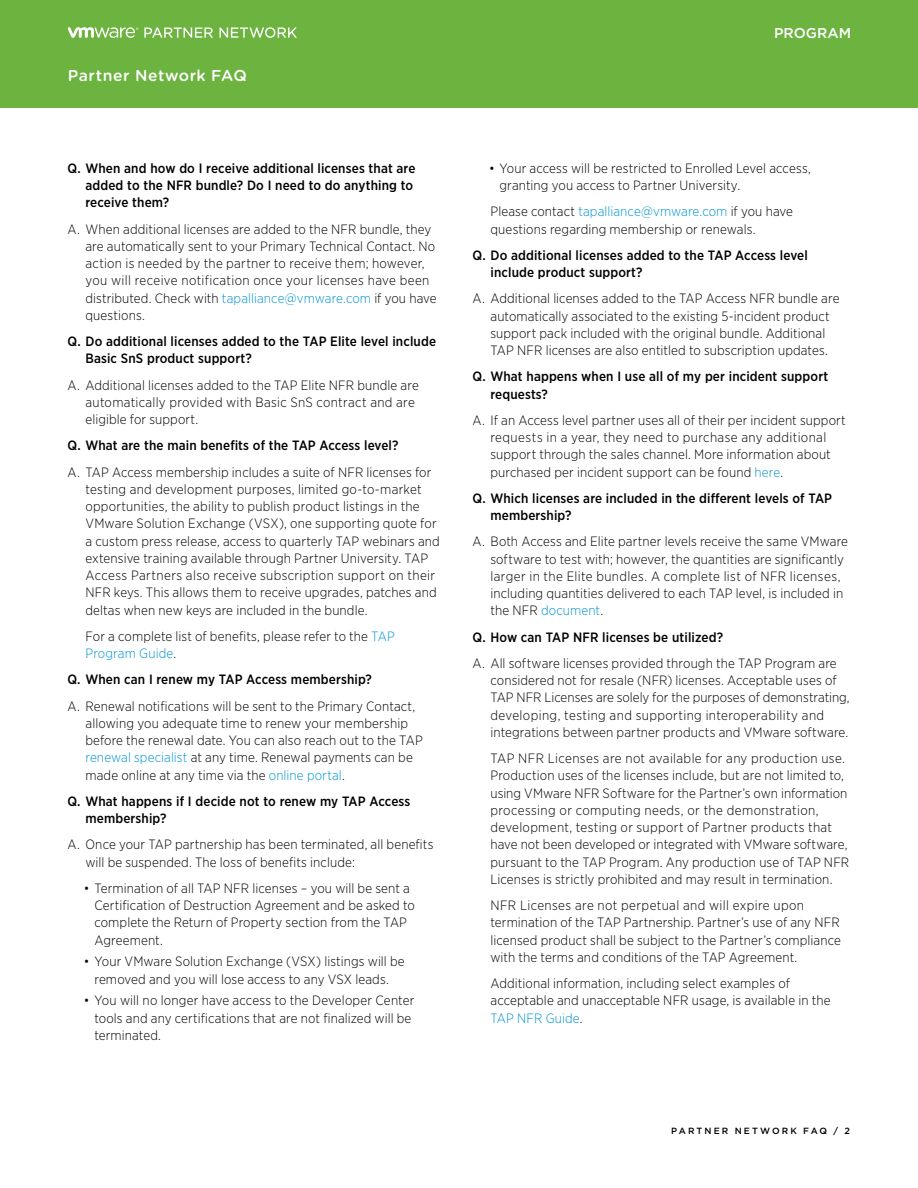
<style>
.page{position:relative;width:918px;height:1188px;background:#fff}
.page>*{position:absolute;margin:0;border:0;box-sizing:border-box;transform-origin:0 0}
.t1{font:500 15.75px "Gotham Rounded";letter-spacing:.03em;color:#fff}
.t2{font:500 14.25px "Gotham";color:#fff}
.t3{font:300 13.5px/17.2px "Gotham Narrow";letter-spacing:.01em;color:#000}
.t4{font:500 13.5px/17.2px "Gotham Narrow";letter-spacing:.01em;color:#000}
.t5{font:500 9px "Gotham";letter-spacing:.23em;color:#000}
.s1{color:#0194d3}
</style>
<div class="page">
<div style="left:0;top:0;width:918px;height:108px;background:#6cb33f"></div>
<svg style="left:68px;top:27px;width:70px;height:11px"></svg>
<svg style="left:144px;top:27px;width:69px;height:11px"></svg>
<svg style="left:219px;top:27px;width:78px;height:11px"></svg>
<p class="t1" style="left:68px;top:64px;width:180px">Partner Network FAQ</p>
<p class="t4" style="left:85px;top:159px;width:331px;text-indent:-18px">Q. When and how do I receive additional licenses that are added to the NFR bundle? Do I need to do anything to receive them?</p>
<p class="t3" style="left:85px;top:220px;width:353px;text-indent:-18px">A. When additional licenses are added to the NFR bundle, they are automatically sent to your Primary Technical Contact. No action is needed by the partner to receive them; however, you will receive notification once your licenses have been distributed. Check with <span class="s1">tapalliance@vmware.com</span> if you have questions.</p>
<p class="t4" style="left:85px;top:333px;width:352px;text-indent:-18px">Q. Do additional licenses added to the TAP Elite level include<br>Basic SnS product support?</p>
<p class="t3" style="left:85px;top:376px;width:335px;text-indent:-18px">A. Additional licenses added to the TAP Elite NFR bundle are automatically provided with Basic SnS contract and are eligible for support.</p>
<p class="t4" style="left:67px;top:437px;width:333px">Q. What are the main benefits of the TAP Access level?</p>
<p class="t3" style="left:85px;top:463px;width:356px;text-indent:-18px">A. TAP Access membership includes a suite of NFR licenses for testing and development purposes, limited go-to-market opportunities, the ability to publish product listings in the VMware Solution Exchange (VSX), one supporting quote for a custom press release, access to quarterly TAP webinars and extensive training available through Partner University. TAP Access Partners also receive subscription support on their NFR keys. This allows them to receive upgrades, patches and deltas when new keys are included in the bundle.</p>
<p class="t3" style="left:85px;top:627px;width:311px">For a complete list of benefits, please refer to the <span class="s1">TAP<br>Program Guide</span>.</p>
<p class="t4" style="left:67px;top:671px;width:306px">Q. When can I renew my TAP Access membership?</p>
<p class="t3" style="left:85px;top:697px;width:339px;text-indent:-18px">A. Renewal notifications will be sent to the Primary Contact, allowing you adequate time to renew your membership before the renewal date. You can also reach out to the TAP <span class="s1">renewal specialist</span> at any time. Renewal payments can be made online at any time via the <span class="s1">online portal</span>.</p>
<p class="t4" style="left:85px;top:792px;width:326px;text-indent:-18px">Q. What happens if I decide not to renew my TAP Access membership?</p>
<p class="t3" style="left:85px;top:836px;width:350px;text-indent:-18px">A. Once your TAP partnership has been terminated, all benefits will be suspended. The loss of benefits include:</p>
<p class="t3" style="left:94px;top:879px;width:322px;text-indent:-11px">• Termination of all TAP NFR licenses – you will be sent a Certification of Destruction Agreement and be asked to complete the Return of Property section from the TAP Agreement.</p>
<p class="t3" style="left:84px;top:953px;width:322px;text-align:center">• Your VMware Solution Exchange (VSX) listings will be removed and you will lose access to any VSX leads.</p>
<p class="t3" style="left:94px;top:992px;width:322px;text-indent:-11px">• You will no longer have access to the Developer Center tools and any certifications that are not finalized will be terminated.</p>
<p class="t2" style="left:774px;top:24px;width:79px">PROGRAM</p>
<p class="t3" style="left:500px;top:159px;width:313px;text-indent:-11px">• Your access will be restricted to Enrolled Level access, granting you access to Partner University.</p>
<p class="t3" style="left:490px;top:203px;width:304px">Please contact <span class="s1">tapalliance@vmware.com</span> if you have questions regarding membership or renewals.</p>
<p class="t4" style="left:490px;top:246px;width:319px;text-indent:-18px">Q. Do additional licenses added to the TAP Access level include product support?</p>
<p class="t3" style="left:490px;top:290px;width:351px;text-indent:-18px">A. Additional licenses added to the TAP Access NFR bundle are automatically associated to the existing 5-incident product support pack included with the original bundle. Additional TAP NFR licenses are also entitled to subscription updates.</p>
<p class="t4" style="left:490px;top:368px;width:339px;text-indent:-18px">Q. What happens when I use all of my per incident support requests?</p>
<p class="t3" style="left:490px;top:411px;width:357px;text-indent:-18px">A. If an Access level partner uses all of their per incident support requests in a year, they need to purchase any additional support through the sales channel. More information about purchased per incident support can be found <span class="s1">here</span>.</p>
<p class="t4" style="left:490px;top:489px;width:343px;text-indent:-18px">Q. Which licenses are included in the different levels of TAP membership?</p>
<p class="t3" style="left:490px;top:533px;width:359px;text-indent:-18px">A. Both Access and Elite partner levels receive the same VMware software to test with; however, the quantities are significantly larger in the Elite bundles. A complete list of NFR licenses, including quantities delivered to each TAP level, is included in the NFR <span class="s1">document</span>.</p>
<p class="t4" style="left:472px;top:628px;width:252px">Q. How can TAP NFR licenses be utilized?</p>
<p class="t3" style="left:490px;top:654px;width:361px;text-indent:-18px">A. All software licenses provided through the TAP Program are considered not for resale (NFR) licenses. Acceptable uses of TAP NFR Licenses are solely for the purposes of demonstrating, developing, testing and supporting interoperability and integrations between partner products and VMware software.</p>
<p class="t3" style="left:490px;top:749px;width:360px">TAP NFR Licenses are not available for any production use.<br>Production uses of the licenses include, but are not limited to, using VMware NFR Software for the Partner’s own information processing or computing needs, or the demonstration, development, testing or support of Partner products that have not been developed or integrated with VMware software, pursuant to the TAP Program. Any production use of TAP NFR Licenses is strictly prohibited and may result in termination.</p>
<p class="t3" style="left:490px;top:896px;width:352px">NFR Licenses are not perpetual and will expire upon termination of the TAP Partnership. Partner’s use of any NFR licensed product shall be subject to the Partner’s compliance with the terms and conditions of the TAP Agreement.</p>
<p class="t3" style="left:490px;top:974px;width:342px">Additional information, including select examples of acceptable and unacceptable NFR usage, is available in the<br><span class="s1">TAP NFR Guide</span>.</p>
<p class="t5" style="left:671px;top:1125px;width:180px">PARTNER NETWORK FAQ / 2</p>
</div>
